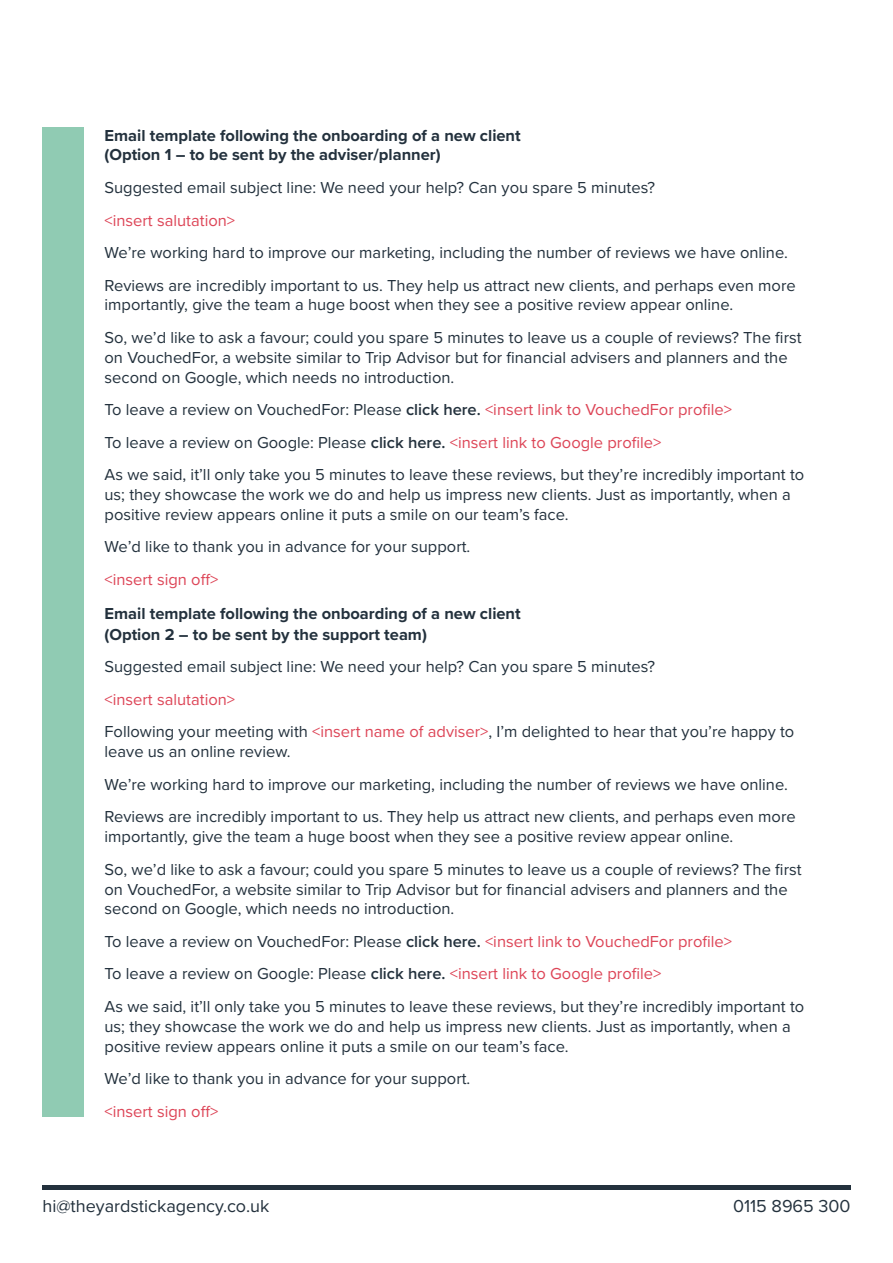
<style>
.page{position:relative;width:893px;height:1263px;background:#fff}
.page>*{position:absolute;margin:0;border:0;box-sizing:border-box;transform-origin:0 0}
.t1{font:18px "Proxima Nova";color:#23313d}
.t2{font:16.5px/32.5px "Proxima Nova";color:#23313d}
.t3{font:700 16.5px/19.8px "Proxima Nova";color:#23313d}
.t4{font:16.5px "Proxima Nova";color:#dd4557}
.s1{font-weight:600}
.s2{color:#dd4557}
</style>
<div class="page">
<div style="left:43px;top:128px;width:41px;height:989px;background:#90cbb3"></div>
<hr style="left:43px;top:1185px;width:808px;height:4px;background:#23313d">
<p class="t3" style="left:105px;top:125px;width:418px">Email template following the onboarding of a new client (Option 1 – to be sent by the adviser/planner)</p>
<p class="t2" style="left:105px;top:170px;width:552px">Suggested email subject line: We need your help? Can you spare 5 minutes?</p>
<p class="t4" style="left:105px;top:208px;width:132px">&lt;insert salutation&gt;</p>
<p class="t2" style="left:105px;top:236px;width:693px">We’re working hard to improve our marketing, including the number of reviews we have online.<br>Reviews are incredibly important to us. They help us attract new clients, and perhaps even more</p>
<p class="t2" style="left:105px;top:288px;width:699px">importantly, give the team a huge boost when they see a positive review appear online.<br>So, we’d like to ask a favour; could you spare 5 minutes to leave us a couple of reviews? The first</p>
<p class="t2" style="left:105px;top:347px;width:685px;line-height:19.8px">on VouchedFor, a website similar to Trip Advisor but for financial advisers and planners and the second on Google, which needs no introduction.</p>
<p class="t2" style="left:105px;top:393px;width:701px">To leave a review on VouchedFor: Please <span class="s1">click here.</span> <span class="s2">&lt;insert link to VouchedFor profile&gt;<br></span>To leave a review on Google: Please <span class="s1">click here.</span> <span class="s2">&lt;insert link to Google profile&gt;<br></span>As we said, it’ll only take you 5 minutes to leave these reviews, but they’re incredibly important to</p>
<p class="t2" style="left:105px;top:484px;width:688px;line-height:19.8px">us; they showcase the work we do and help us impress new clients. Just as importantly, when a positive review appears online it puts a smile on our team’s face.</p>
<p class="t2" style="left:105px;top:530px;width:367px">We’d like to thank you in advance for your support.</p>
<p class="t4" style="left:105px;top:567px;width:115px">&lt;insert sign off&gt;</p>
<p class="t3" style="left:105px;top:602px;width:418px;line-height:21px">Email template following the onboarding of a new client (Option 2 – to be sent by the support team)</p>
<p class="t2" style="left:105px;top:650px;width:552px">Suggested email subject line: We need your help? Can you spare 5 minutes?</p>
<p class="t2" style="left:105px;top:682px;width:691px"><span class="s2">&lt;insert salutation&gt;<br></span>Following your meeting with <span class="s2">&lt;insert name of adviser&gt;</span>, I’m delighted to hear that you’re happy to</p>
<p class="t2" style="left:105px;top:735px;width:693px">leave us an online review.<br>We’re working hard to improve our marketing, including the number of reviews we have online.<br>Reviews are incredibly important to us. They help us attract new clients, and perhaps even more</p>
<p class="t2" style="left:105px;top:820px;width:699px">importantly, give the team a huge boost when they see a positive review appear online.<br>So, we’d like to ask a favour; could you spare 5 minutes to leave us a couple of reviews? The first</p>
<p class="t2" style="left:105px;top:878px;width:685px;line-height:19.8px">on VouchedFor, a website similar to Trip Advisor but for financial advisers and planners and the second on Google, which needs no introduction.</p>
<p class="t2" style="left:105px;top:924px;width:701px">To leave a review on VouchedFor: Please <span class="s1">click here.</span> <span class="s2">&lt;insert link to VouchedFor profile&gt;<br></span>To leave a review on Google: Please <span class="s1">click here.</span> <span class="s2">&lt;insert link to Google profile&gt;<br></span>As we said, it’ll only take you 5 minutes to leave these reviews, but they’re incredibly important to</p>
<p class="t2" style="left:105px;top:1016px;width:688px;line-height:19.8px">us; they showcase the work we do and help us impress new clients. Just as importantly, when a positive review appears online it puts a smile on our team’s face.</p>
<p class="t2" style="left:105px;top:1062px;width:367px">We’d like to thank you in advance for your support.</p>
<p class="t4" style="left:105px;top:1099px;width:115px">&lt;insert sign off&gt;</p>
<p class="t1" style="left:43px;top:1193px;width:228px">hi@theyardstickagency.co.uk</p>
<p class="t1" style="left:733px;top:1193px;width:119px">0115 8965 300</p>
</div>
